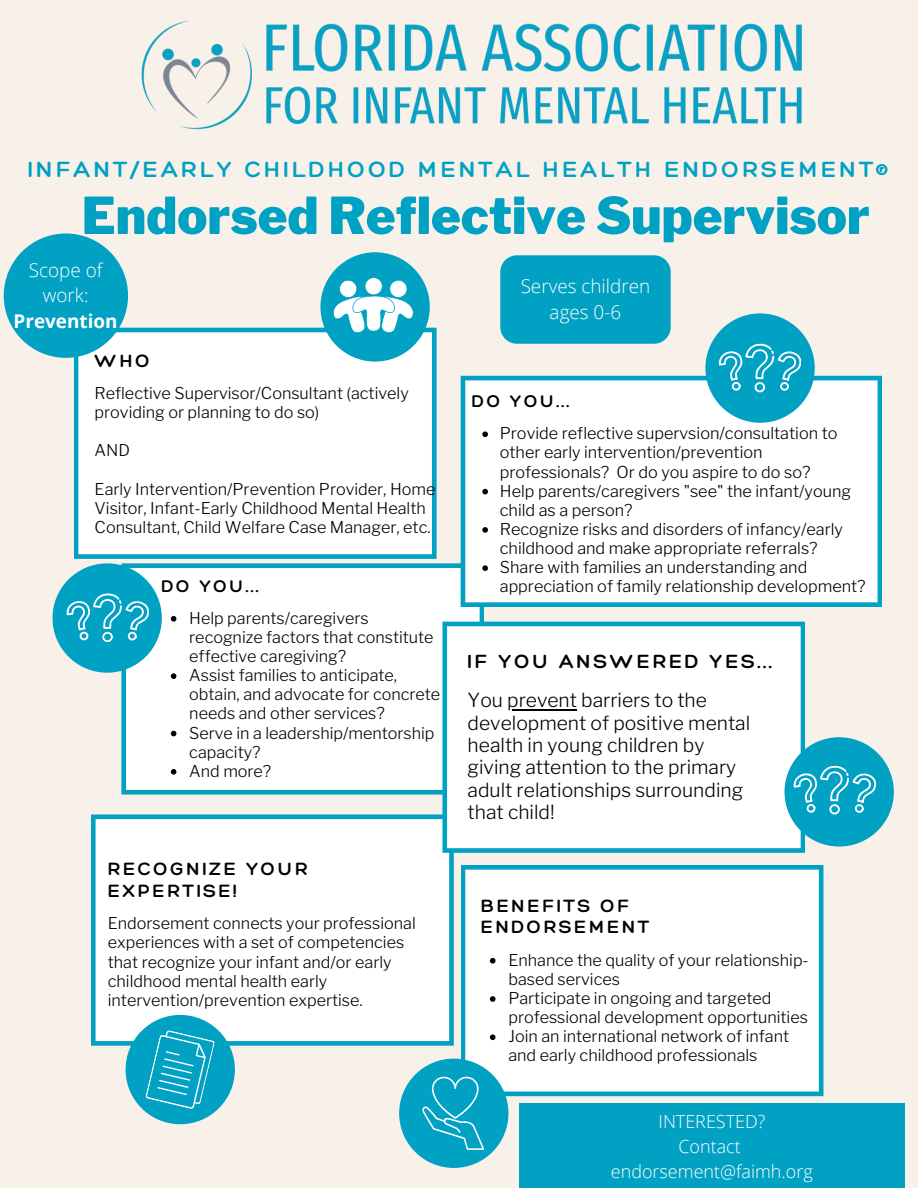
<style>
.page{position:relative;width:918px;height:1188px;background:#f8f1ea}
.page>*{position:absolute;margin:0;border:0;box-sizing:border-box;transform-origin:0 0}
.t1{font:900 50.4px "Libre Franklin";color:#00a1c3}
.t2{font:300 24px "Hero";letter-spacing:.13em;color:#00a1c3}
.t3{font:300 20.7px "Hero";letter-spacing:.13em;color:#000}
.t4{font:300 19.35px/22.5px "Libre Franklin";color:#000}
.t5{font:300 19.35px/21.3px "Hero";letter-spacing:.13em;color:#000}
.t6{font:300 18.9px/25.7px "Open Sans";color:#fff;text-align:center}
.t7{font:300 18.45px "Hero";color:#000}
.t8{font:300 18.3px "Hero";color:#000}
.t9{font:300 18px/24.8px "Open Sans";color:#fff;text-align:center}
.t10{font:300 16.2px/19.2px "Libre Franklin";color:#000}
.s1{font-weight:700}
</style>
<div class="page">
<div style="left:74px;top:328px;width:363px;height:231px;background:#fff"></div>
<div style="left:320px;top:252px;width:110px;height:110px;background:#00a1c3;border-radius:50%"></div>
<svg style="left:333px;top:277px;width:81px;height:56px"></svg>
<div style="left:461px;top:865px;width:362px;height:231px;background:#fff"></div>
<div style="left:121px;top:563px;width:363px;height:231px;background:#fff"></div>
<div style="left:52px;top:563px;width:110px;height:110px;background:#00a1c3;border-radius:50%"></div>
<div style="left:461px;top:376px;width:421px;height:231px;background:#fff"></div>
<div style="left:91px;top:815px;width:363px;height:231px;background:#fff"></div>
<svg style="left:442px;top:622px;width:363px;height:231px;background:#eff9fb"></svg>
<div style="left:399px;top:1059px;width:109px;height:109px;background:#00a1c3;border-radius:50%"></div>
<div style="left:705px;top:313px;width:110px;height:110px;background:#00a1c3;border-radius:50%"></div>
<div style="left:126px;top:1015px;width:109px;height:109px;background:#00a1c3;border-radius:50%"></div>
<div style="left:785px;top:737px;width:109px;height:110px;background:#00a1c3;border-radius:50%"></div>
<svg style="left:145px;top:1030px;width:70px;height:79px"></svg>
<svg style="left:422px;top:1077px;width:62px;height:73px"></svg>
<svg style="left:794px;top:766px;width:82px;height:48px"></svg>
<svg style="left:719px;top:344px;width:82px;height:48px"></svg>
<svg style="left:67px;top:593px;width:82px;height:49px"></svg>
<div style="left:519px;top:1104px;width:386px;height:84px;background:#00a1c3"></div>
<div style="left:4px;top:233px;width:124px;height:125px;background:#00a1c3;border-radius:50%"></div>
<div style="left:500px;top:255px;width:171px;height:89px;background:#00a1c3;border-radius:17px"></div>
<hr style="left:507px;top:709px;width:70px;height:1px;background:#000">
<svg style="left:482px;top:431px;width:6px;height:6px"></svg>
<svg style="left:482px;top:489px;width:6px;height:5px"></svg>
<svg style="left:482px;top:527px;width:6px;height:6px"></svg>
<svg style="left:482px;top:565px;width:6px;height:6px"></svg>
<svg style="left:490px;top:958px;width:6px;height:6px"></svg>
<svg style="left:490px;top:996px;width:6px;height:6px"></svg>
<svg style="left:490px;top:1034px;width:6px;height:6px"></svg>
<svg style="left:171px;top:616px;width:5px;height:6px"></svg>
<svg style="left:171px;top:673px;width:5px;height:6px"></svg>
<svg style="left:171px;top:731px;width:5px;height:5px"></svg>
<svg style="left:171px;top:769px;width:5px;height:6px"></svg>
<img style="left:141px;top:20px;width:661px;height:110px">
<p class="t2" style="left:28px;top:154px;width:862px">INFANT/EARLY CHILDHOOD MENTAL HEALTH ENDORSEMENT®</p>
<p class="t1" style="left:82px;top:185px;width:790px">Endorsed Reflective Supervisor</p>
<h3 class="t6" style="left:14px;top:256px;width:106px">Scope of work:<br><span class="s1">Prevention</span></h3>
<h3 class="t5" style="left:95px;top:350px;width:57px">WHO</h3>
<p class="t10" style="left:95px;top:384px;width:316px">Reflective Supervisor/Consultant (actively providing or planning to do so)</p>
<p class="t10" style="left:95px;top:441px;width:37px">AND</p>
<p class="t10" style="left:95px;top:479px;width:342px">Early Intervention/Prevention Provider, Home<br>Visitor, Infant-Early Childhood Mental Health<br>Consultant, Child Welfare Case Manager, etc.</p>
<h5 class="t8" style="left:162px;top:575px;width:98px">DO YOU...</h5>
<p class="t10" style="left:189px;top:608px;width:246px">Help parents/caregivers recognize factors that constitute effective caregiving?</p>
<p class="t10" style="left:189px;top:666px;width:252px">Assist families to anticipate, obtain, and advocate for concrete needs and other services?</p>
<p class="t10" style="left:189px;top:723px;width:247px">Serve in a leadership/mentorship capacity?</p>
<p class="t10" style="left:189px;top:761px;width:84px">And more?</p>
<p class="t5" style="left:108px;top:858px;width:202px">RECOGNIZE YOUR<br>EXPERTISE!</p>
<h4 class="t10" style="left:108px;top:913px;width:309px">Endorsement connects your professional experiences with a set of competencies that recognize your infant and/or early childhood mental health early intervention/prevention expertise.</h4>
<p class="t6" style="left:521px;top:273px;width:131px">Serves children ages 0-6</p>
<p class="t7" style="left:472px;top:390px;width:99px">DO YOU...</p>
<p class="t10" style="left:500px;top:424px;width:339px">Provide reflective supervsion/consultation to other early intervention/prevention professionals? Or do you aspire to do so?</p>
<h4 class="t10" style="left:500px;top:481px;width:353px">Help parents/caregivers "see" the infant/young child as a person?</h4>
<p class="t10" style="left:500px;top:520px;width:345px">Recognize risks and disorders of infancy/early childhood and make appropriate referrals?</p>
<h3 class="t10" style="left:500px;top:558px;width:367px">Share with families an understanding and appreciation of family relationship development?</h3>
<h4 class="t3" style="left:468px;top:648px;width:306px">IF YOU ANSWERED YES...</h4>
<h2 class="t4" style="left:468px;top:689px;width:241px">You prevent barriers to the</h2>
<h1 class="t4" style="left:468px;top:711px;width:284px">development of positive mental health in young children by giving attention to the primary adult relationships surrounding that child!</h1>
<p class="t5" style="left:481px;top:894px;width:170px">BENEFITS OF<br>ENDORSEMENT</p>
<p class="t10" style="left:508px;top:950px;width:302px">Enhance the quality of your relationship&shy;based services</p>
<h5 class="t10" style="left:508px;top:989px;width:301px">Participate in ongoing and targeted professional development opportunities</h5>
<p class="t10" style="left:508px;top:1027px;width:282px">Join an international network of infant and early childhood professionals</p>
<h3 class="t9" style="left:611px;top:1109px;width:203px">INTERESTED?<br>Contact endorsement@faimh.org</h3>
</div>
